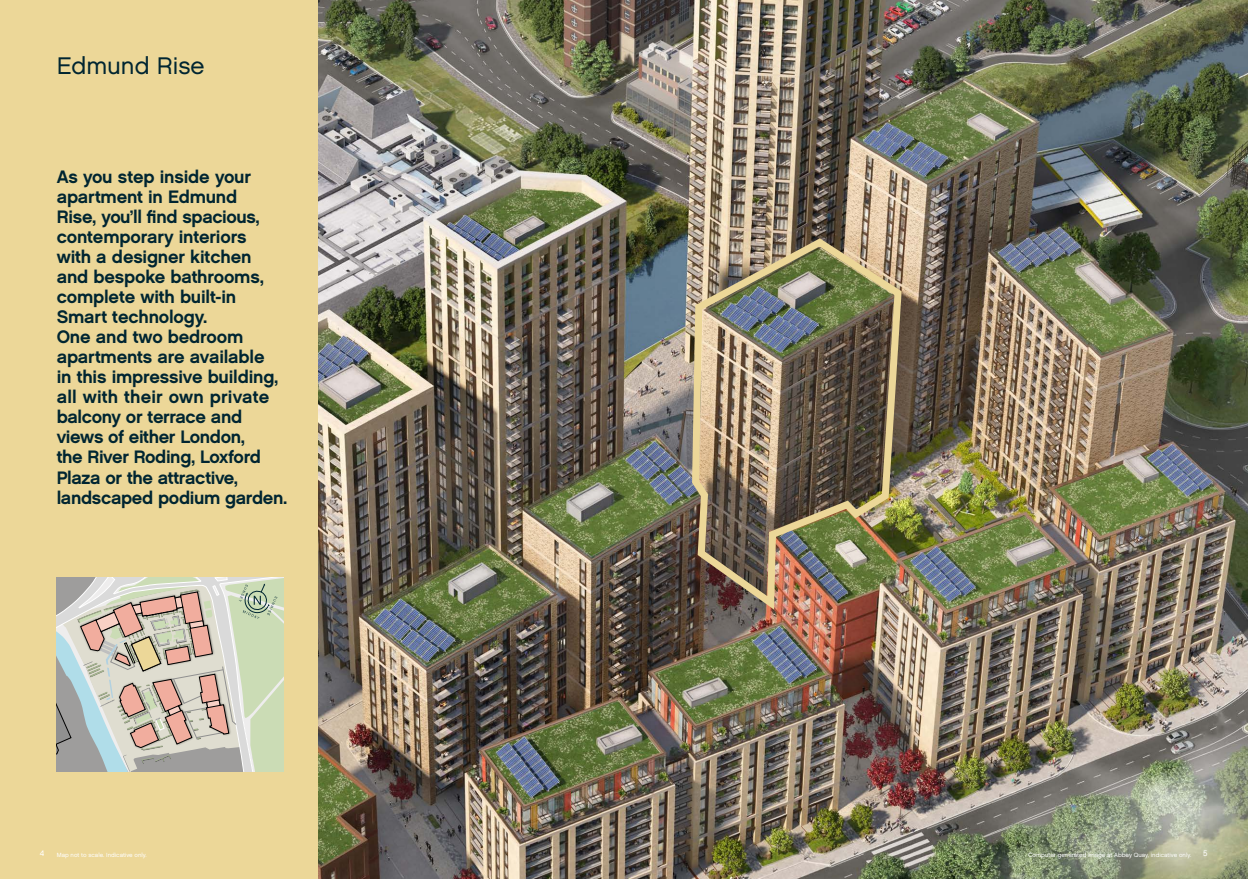
<style>
.page{position:relative;width:1248px;height:879px;background:#fff}
.page>*{position:absolute;margin:0;border:0;box-sizing:border-box;transform-origin:0 0}
.t1{font:24px "Chalet London Nineteen Sixty";color:#002531}
.t2{font:18px/20px "Chalet New York Nineteen Sixty";letter-spacing:-.01em;color:#002531}
.t3{font:8px "Chalet London Nineteen Sixty";color:#fff}
.t4{font:6px "Chalet London Nineteen Sixty";color:#fff}
</style>
<div class="page">
<img style="left:318px;top:0;width:929px;height:879px">
<div style="left:0;top:0;width:317px;height:879px;background:#ecd798"></div>
<img style="left:688px;top:233px;width:217px;height:383px">
<svg style="left:57px;top:577px;width:226px;height:194px"></svg>
<h1 class="t1" style="left:57px;top:50px;width:149px">Edmund Rise</h1>
<p class="t2" style="left:57px;top:167px;width:232px">As you step inside your apartment in Edmund<br>Rise, you’ll find spacious, contemporary interiors<br>with a designer kitchen and bespoke bathrooms, complete with built-in<br>Smart technology.<br>One and two bedroom apartments are available<br>in this impressive building, all with their own private balcony or terrace and views of either London,<br>the River Roding, Loxford<br>Plaza or the attractive, landscaped podium garden.</p>
<p class="t3" style="left:40px;top:848px;width:6px">4</p>
<p class="t4" style="left:57px;top:851px;width:91px">Map not to scale. Indicative only.</p>
<p class="t4" style="left:1027px;top:851px;width:165px">Computer generated image at Abbey Quay, indicative only.</p>
<p class="t3" style="left:1202px;top:848px;width:6px">5</p>
</div>
